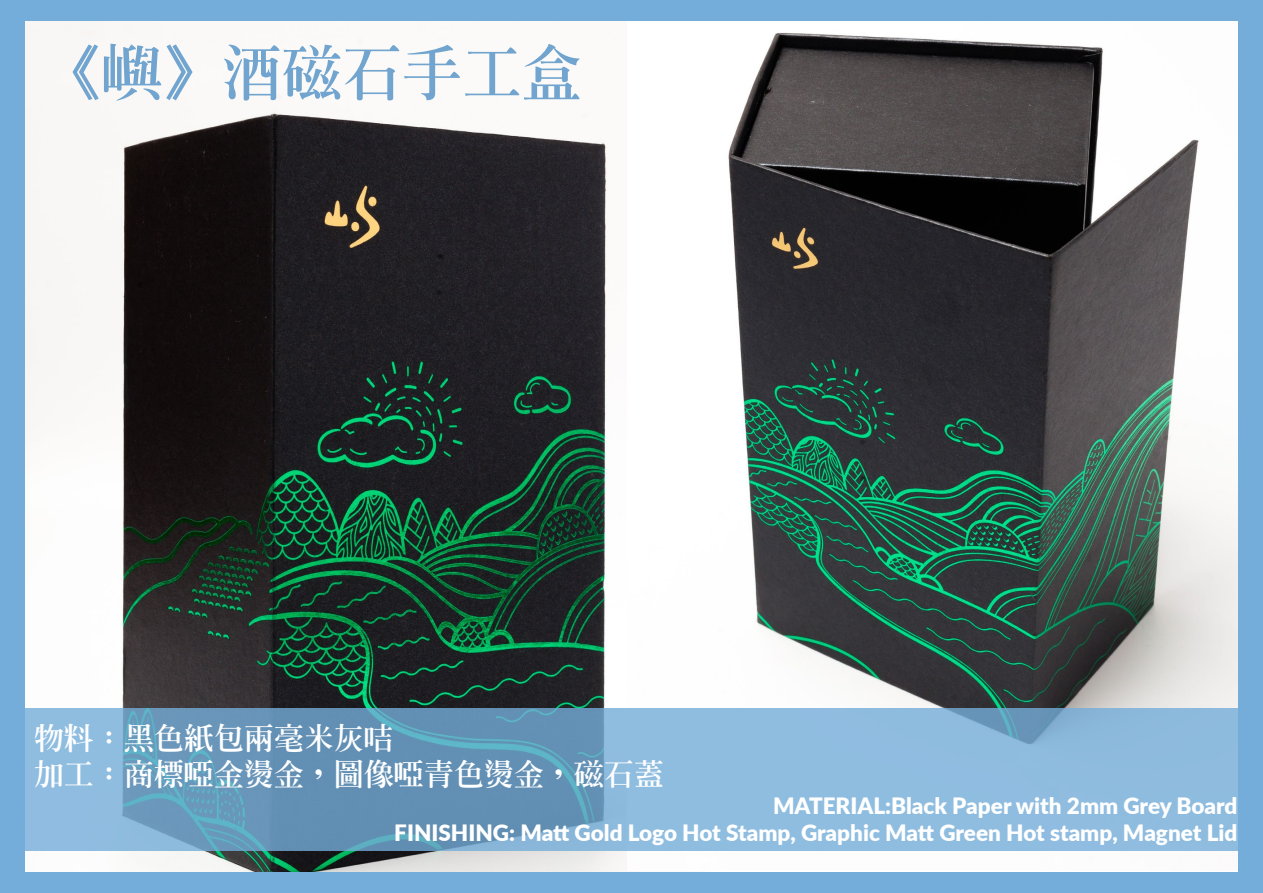
<style>
.page{position:relative;width:1263px;height:893px;background:#74add9}
.page>*{position:absolute;margin:0;border:0;box-sizing:border-box;transform-origin:0 0}
.t1{font:60px "Inn Ming Extra";color:#71a5cf}
.t2{font:30px/36px "Inn Ming Extra";color:#fff}
.t3{font:900 22.5px/27px "Lato";color:#fff;text-align:right}
</style>
<div class="page">
<img style="left:26px;top:22px;width:601px;height:849px">
<img style="left:627px;top:21px;width:610px;height:850px">
<svg style="left:25px;top:708px;width:1213px;height:142px;background:#7daccf"></svg>
<h1 class="t1" style="left:43px;top:43px;width:541px">《嶼》酒磁石手工盒</h1>
<h2 class="t2" style="left:34px;top:720px;width:631px">物料：黑色紙包兩毫米灰咭<br>加工：商標啞金燙金，圖像啞青色燙金，磁石蓋</h2>
<p class="t3" style="left:394px;top:791px;width:845px">MATERIAL:Black Paper with 2mm Grey Board<br>FINISHING: Matt Gold Logo Hot Stamp, Graphic Matt Green Hot stamp, Magnet Lid</p>
</div>
